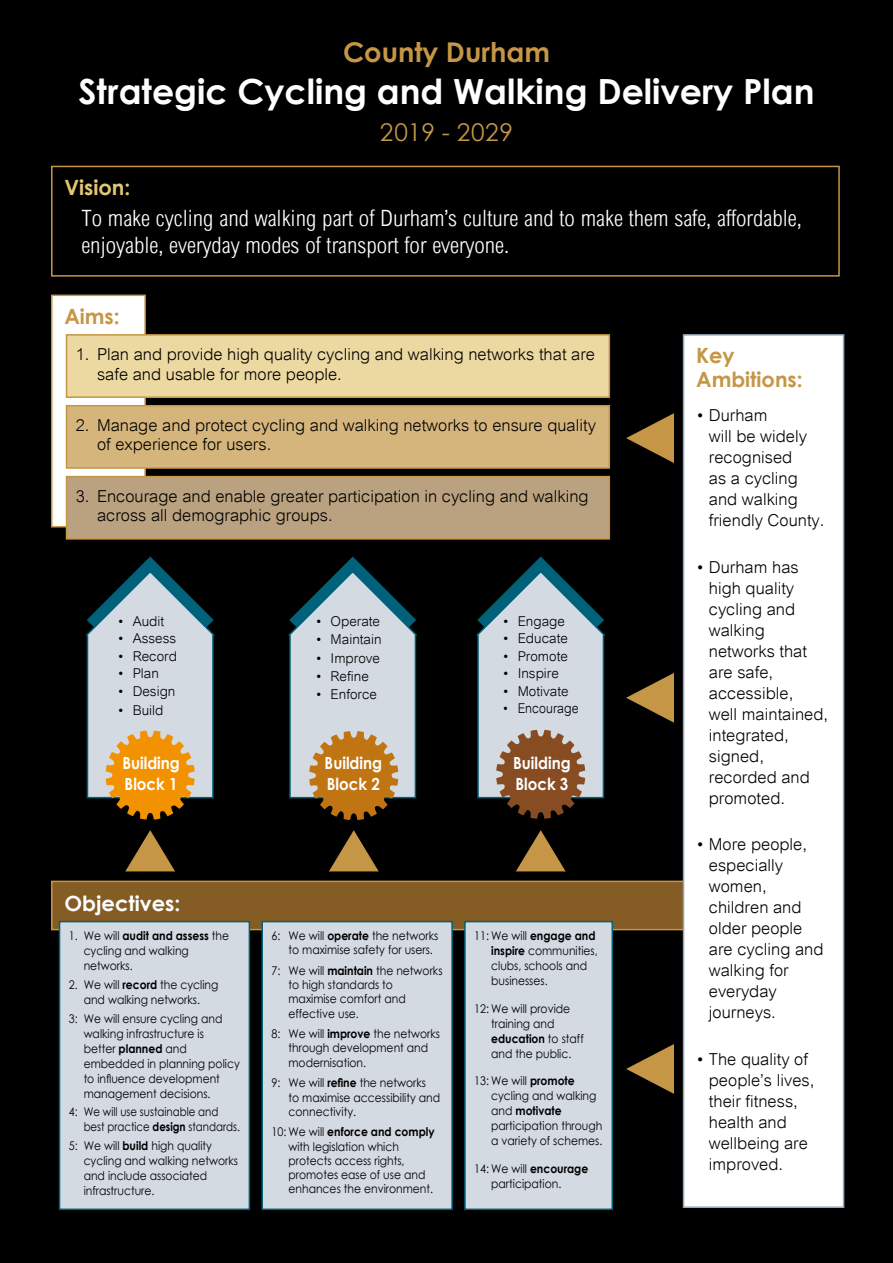
<style>
.page{position:relative;width:893px;height:1263px;background:#000}
.page>*{position:absolute;margin:0;border:0;box-sizing:border-box;transform-origin:0 0}
.t1{font:700 34.65px "Century Gothic";color:#fff}
.t2{font:700 27.3px "Century Gothic";color:#c59646}
.t3{font:24.45px "Century Gothic";letter-spacing:.03em;color:#c59646}
.t4{font:300 condensed 22.5px/27px "Arial";color:#fff}
.t5{font:700 21px/24px "Century Gothic";color:#c59646}
.t6{font:700 21px "Century Gothic";color:#fff}
.t7{font:700 21px "Century Gothic";color:#e3c876}
.t8{font:700 16.8px/21px "Century Gothic";color:#fff;scale:.9 1}
.t9{font:300 16.5px/21px "Arial";color:#000}
.t10{font:300 13.5px "Arial";color:#000}
.t11{font:300 13.5px "Arial";color:#000;scale:.92 1}
.t12{font:12px/15px "Century Gothic";color:#000;scale:.9 1}
.s1{font-weight:700}
</style>
<div class="page">
<div style="left:51px;top:166px;width:789px;height:111px;border:2px solid #c59646"></div>
<div style="left:52px;top:295px;width:93px;height:232px;background:#fff"></div>
<div style="left:51px;top:295px;width:95px;height:232px;border:2px solid #c59646"></div>
<div style="left:52px;top:881px;width:676px;height:48px;background:#845c24"></div>
<div style="left:51px;top:881px;width:678px;height:49px;border:2px solid #c59646"></div>
<div style="left:683px;top:335px;width:161px;height:872px;background:#fff"></div>
<div style="left:683px;top:334px;width:161px;height:874px;border:2px solid #8fa7b8"></div>
<div style="left:67px;top:335px;width:542px;height:62px;background:#ecd8a1"></div>
<div style="left:66px;top:334px;width:544px;height:64px;border:2px solid #c59646"></div>
<div style="left:60px;top:922px;width:189px;height:287px;background:#d4dae2"></div>
<div style="left:59px;top:921px;width:191px;height:289px;border:2px solid #00617a"></div>
<div style="left:262px;top:922px;width:190px;height:287px;background:#d4dae2"></div>
<div style="left:261px;top:921px;width:192px;height:289px;border:2px solid #00617a"></div>
<div style="left:465px;top:922px;width:147px;height:287px;background:#d4dae2"></div>
<div style="left:464px;top:921px;width:149px;height:289px;border:2px solid #00617a"></div>
<div style="left:67px;top:406px;width:542px;height:62px;background:#d6b57d"></div>
<div style="left:66px;top:405px;width:544px;height:64px;border:2px solid #c59646"></div>
<div style="left:67px;top:477px;width:542px;height:62px;background:#baa17f"></div>
<div style="left:66px;top:476px;width:544px;height:64px;border:2px solid #c59646"></div>
<svg style="left:626px;top:413px;width:48px;height:50px"></svg>
<svg style="left:626px;top:673px;width:48px;height:50px"></svg>
<svg style="left:626px;top:1044px;width:48px;height:50px"></svg>
<svg style="left:86px;top:556px;width:129px;height:263px"></svg>
<svg style="left:125px;top:830px;width:50px;height:41px"></svg>
<svg style="left:288px;top:556px;width:129px;height:264px"></svg>
<svg style="left:329px;top:830px;width:50px;height:41px"></svg>
<svg style="left:476px;top:556px;width:129px;height:263px"></svg>
<svg style="left:516px;top:830px;width:50px;height:41px"></svg>
<h2 class="t2" style="left:343px;top:35px;width:208px">County Durham</h2>
<h1 class="t1" style="left:79px;top:69px;width:737px">Strategic Cycling and Walking Delivery Plan</h1>
<h3 class="t3" style="left:380px;top:118px;width:135px">2019 - 2029</h3>
<h3 class="t7" style="left:64px;top:174px;width:68px">Vision:</h3>
<h3 class="t4" style="left:81px;top:205px;width:722px">To make cycling and walking part of Durham’s culture and to make them safe, affordable, enjoyable, everyday modes of transport for everyone.</h3>
<h3 class="t5" style="left:64px;top:304px;width:57px">Aims:</h3>
<h3 class="t9" style="left:97px;top:345px;width:499px;line-height:19.5px;text-indent:-21px">1. Plan and provide high quality cycling and walking networks that are safe and usable for more people.</h3>
<h3 class="t9" style="left:97px;top:415px;width:500px;line-height:19.5px;text-indent:-21px">2. Manage and protect cycling and walking networks to ensure quality of experience for users.</h3>
<h3 class="t9" style="left:97px;top:486px;width:493px;line-height:19.5px;text-indent:-21px">3. Encourage and enable greater participation in cycling and walking across all demographic groups.</h3>
<p class="t10" style="left:118px;top:614px;width:48px">• Audit</p>
<p class="t10" style="left:118px;top:631px;width:60px">• Assess</p>
<p class="t10" style="left:118px;top:648px;width:61px">• Record</p>
<p class="t10" style="left:118px;top:666px;width:43px">• Plan</p>
<p class="t10" style="left:118px;top:683px;width:59px">• Design</p>
<p class="t10" style="left:118px;top:702px;width:47px">• Build</p>
<h3 class="t8" style="left:122px;top:752px;width:65px">Building<br>Block 1</h3>
<p class="t10" style="left:315px;top:614px;width:66px">• Operate</p>
<p class="t10" style="left:315px;top:632px;width:68px">• Maintain</p>
<p class="t10" style="left:315px;top:650px;width:66px">• Improve</p>
<p class="t10" style="left:315px;top:669px;width:55px">• Refine</p>
<p class="t10" style="left:315px;top:687px;width:63px">• Enforce</p>
<h3 class="t8" style="left:325px;top:752px;width:65px">Building<br>Block 2</h3>
<p class="t10" style="left:503px;top:614px;width:64px">• Engage</p>
<p class="t10" style="left:503px;top:631px;width:67px">• Educate</p>
<p class="t10" style="left:503px;top:648px;width:67px">• Promote</p>
<p class="t10" style="left:503px;top:666px;width:58px">• Inspire</p>
<p class="t10" style="left:503px;top:683px;width:68px">• Motivate</p>
<p class="t11" style="left:503px;top:701px;width:84px">• Encourage</p>
<h3 class="t8" style="left:513px;top:752px;width:65px">Building<br>Block 3</h3>
<h3 class="t6" style="left:64px;top:890px;width:118px">Objectives:</h3>
<p class="t12" style="left:84px;top:928px;width:163px;text-indent:-15px">1. We will <span class="s1">audit and assess</span> the cycling and walking networks.</p>
<p class="t12" style="left:69px;top:977px;width:168px;text-align:center">2. We will <span class="s1">record</span> the cycling and walking networks.</p>
<p class="t12" style="left:84px;top:1010px;width:175px;text-indent:-15px">3: We will ensure cycling and walking infrastructure is<br>better <span class="s1">planned</span> and embedded in planning policy to influence development management decisions.</p>
<p class="t12" style="left:84px;top:1104px;width:175px;text-indent:-15px">4: We will use sustainable and best practice <span class="s1">design</span> standards.</p>
<p class="t12" style="left:84px;top:1138px;width:173px;text-indent:-15px">5: We will <span class="s1">build</span> high quality cycling and walking networks and include associated infrastructure.</p>
<p class="t12" style="left:288px;top:928px;width:168px;line-height:14.2px;text-indent:-17px">6: We will <span class="s1">operate</span> the networks to maximise safety for users.</p>
<p class="t12" style="left:288px;top:963px;width:173px;line-height:14.2px;text-indent:-17px">7: We will <span class="s1">maintain</span> the networks to high standards to maximise comfort and effective use.</p>
<p class="t12" style="left:288px;top:1026px;width:170px;line-height:14.2px;text-indent:-17px">8: We will <span class="s1">improve</span> the networks through development and modernisation.</p>
<p class="t12" style="left:288px;top:1075px;width:170px;line-height:14.2px;text-indent:-17px">9: We will <span class="s1">refine</span> the networks<br>to maximise accessibility and connectivity.</p>
<p class="t12" style="left:288px;top:1125px;width:164px;line-height:14.2px;text-indent:-17px">10: We will <span class="s1">enforce and comply </span>with legislation which protects access rights, promotes ease of use and enhances the environment.</p>
<p class="t12" style="left:491px;top:928px;width:120px;text-indent:-17px">11: We will <span class="s1">engage and inspire</span> communities, clubs, schools and businesses.</p>
<p class="t12" style="left:491px;top:1001px;width:104px;text-indent:-17px">12: We will provide training and <span class="s1">education</span> to staff and the public.</p>
<p class="t12" style="left:491px;top:1073px;width:125px;text-indent:-17px">13: We will <span class="s1">promote </span>cycling and walking and <span class="s1">motivate </span>participation through a variety of schemes.</p>
<p class="t12" style="left:491px;top:1161px;width:109px;text-indent:-17px">14: We will <span class="s1">encourage </span>participation.</p>
<h3 class="t5" style="left:696px;top:343px;width:108px">Key<br>Ambitions:</h3>
<h3 class="t9" style="left:709px;top:405px;width:117px;text-indent:-13px">• Durham<br>will be widely recognised<br>as a cycling and walking friendly County.</h3>
<h3 class="t9" style="left:709px;top:556px;width:121px;text-indent:-13px">• Durham has high quality cycling and walking networks that are safe, accessible,<br>well maintained, integrated, signed, recorded and promoted.</h3>
<h3 class="t9" style="left:709px;top:834px;width:116px;text-indent:-13px">• More people, especially women, children and older people are cycling and walking for everyday journeys.</h3>
<h3 class="t9" style="left:709px;top:1048px;width:107px;text-indent:-13px">• The quality of people’s lives, their fitness, health and wellbeing are improved.</h3>
</div>
